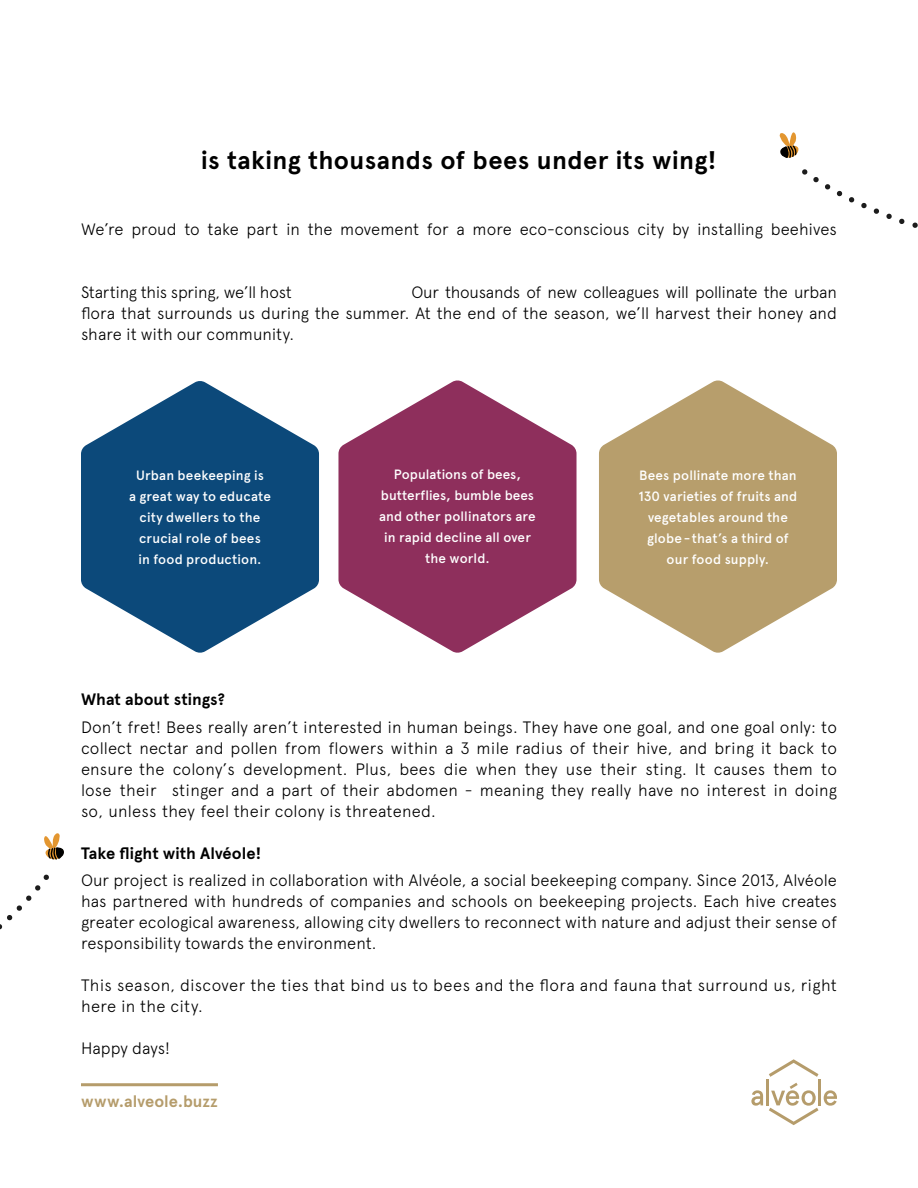
<style>
.page{position:relative;width:918px;height:1188px;background:#fff}
.page>*{position:absolute;margin:0;border:0;box-sizing:border-box;transform-origin:0 0}
.t1{font:700 25.5px "Apercu";letter-spacing:.015em;color:#000}
.t2{font:300 16.5px/21px "Apercu";letter-spacing:.005em;color:#000;text-align:justify}
.t3{font:700 16.5px "Apercu";color:#000}
.t4{font:300 16.5px "Apercu";letter-spacing:-.02em;color:#000}
.t5{font:700 16.5px "Apercu";letter-spacing:.005em;color:#b59c6b}
.t6{font:500 13.5px/21px "Apercu";letter-spacing:.01em;color:#fff;text-align:center}
</style>
<div class="page">
<svg style="left:751px;top:1090px;width:12px;height:16px"></svg>
<svg style="left:769px;top:1059px;width:50px;height:18px"></svg>
<hr style="left:818px;top:1079px;width:3px;height:26px;background:#b59c6b">
<hr style="left:766px;top:1079px;width:3px;height:26px;background:#b59c6b">
<svg style="left:769px;top:1083px;width:68px;height:42px"></svg>
<svg style="left:338px;top:380px;width:239px;height:273px;fill:#8e2f5c"></svg>
<svg style="left:81px;top:381px;width:238px;height:272px;fill:#0c497a"></svg>
<svg style="left:599px;top:380px;width:238px;height:273px;fill:#b79e6c"></svg>
<svg style="left:0;top:874px;width:49px;height:56px"></svg>
<svg style="left:44px;top:833px;width:20px;height:27px"></svg>
<svg style="left:849px;top:197px;width:6px;height:6px"></svg>
<svg style="left:861px;top:203px;width:6px;height:6px"></svg>
<svg style="left:825px;top:184px;width:18px;height:13px"></svg>
<svg style="left:899px;top:218px;width:6px;height:6px"></svg>
<svg style="left:886px;top:213px;width:6px;height:6px"></svg>
<svg style="left:802px;top:169px;width:17px;height:14px"></svg>
<svg style="left:873px;top:208px;width:6px;height:6px"></svg>
<svg style="left:912px;top:222px;width:6px;height:6px"></svg>
<svg style="left:779px;top:132px;width:20px;height:26px"></svg>
<hr style="left:81px;top:1083px;width:137px;height:3px;background:#b59c6b">
<h1 class="t1" style="left:201px;top:145px;width:517px">is taking thousands of bees under its wing!</h1>
<p class="t2" style="left:81px;top:219px;width:757px">We’re proud to take part in the movement for a more eco-conscious city by installing beehives</p>
<p class="t4" style="left:81px;top:282px;width:213px">Starting this spring, we’ll host</p>
<p class="t2" style="left:81px;top:281px;width:758px;text-indent:330px">Our thousands of new colleagues will pollinate the urban flora that surrounds us during the summer. At the end of the season, we’ll harvest their honey and share it with our community.</p>
<p class="t6" style="left:129px;top:464px;width:143px">Urban beekeeping is<br>a great way to educate city dwellers to the crucial role of bees<br>in food production.</p>
<p class="t6" style="left:379px;top:464px;width:158px">Populations of bees, butterflies, bumble bees and other pollinators are in rapid decline all over the world.</p>
<p class="t6" style="left:639px;top:464px;width:160px">Bees pollinate more than<br>130 varieties of fruits and vegetables around the globe- that’s a third of our food supply.</p>
<p class="t3" style="left:81px;top:689px;width:145px">What about stings?</p>
<p class="t2" style="left:81px;top:716px;width:758px">Don’t fret! Bees really aren’t interested in human beings. They have one goal, and one goal only: to collect nectar and pollen from flowers within a 3 mile radius of their hive, and bring it back to ensure the colony’s development. Plus, bees die when they use their sting. It causes them to lose their stinger and a part of their abdomen - meaning they really have no interest in doing so, unless they feel their colony is threatened.</p>
<p class="t3" style="left:81px;top:843px;width:182px">Take flight with Alvéole!</p>
<p class="t2" style="left:81px;top:870px;width:757px">Our project is realized in collaboration with Alvéole, a social beekeeping company. Since 2013, Alvéole has partnered with hundreds of companies and schools on beekeeping projects. Each hive creates greater ecological awareness, allowing city dwellers to reconnect with nature and adjust their sense of responsibility towards the environment.</p>
<p class="t2" style="left:81px;top:975px;width:758px">This season, discover the ties that bind us to bees and the flora and fauna that surround us, right here in the city.</p>
<p class="t2" style="left:81px;top:1038px;width:91px">Happy days!</p>
<p class="t5" style="left:81px;top:1091px;width:138px">www.alveole.buzz</p>
</div>
